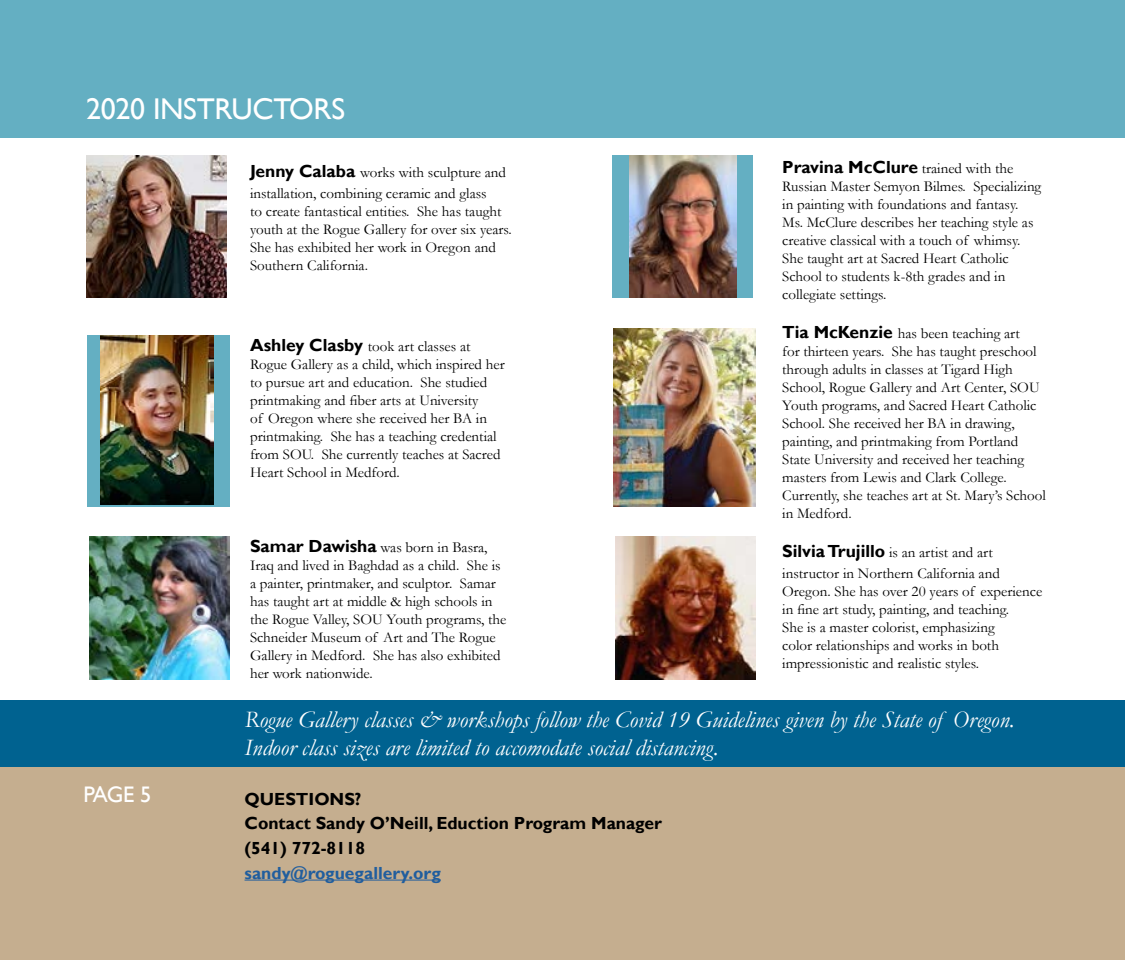
<style>
.page{position:relative;width:1125px;height:960px;background:#fff}
.page>*{position:absolute;margin:0;border:0;box-sizing:border-box;transform-origin:0 0}
.t1{font:30px "Gill Sans";letter-spacing:-.01em;color:#fff}
.t2{font:italic 23.75px/28.5px "Garamond";color:#fff}
.t3{font:22.5px "Gill Sans";color:#fff}
.t4{font:700 17.5px/24.8px "Gill Sans";color:#000}
.t5{font:700 17.5px "Gill Sans";color:#215e9e}
.t6{font:15px/18px "Garamond";color:#000}
.s1{font-family:"Garamond";font-weight:400;font-size:15px}
.s2{font-family:"Gill Sans";font-weight:700;font-size:17.5px}
</style>
<div class="page">
<div style="left:0;top:701px;width:1125px;height:137px;background:#006290"></div>
<div style="left:0;top:0;width:1125px;height:138px;background:#64afc2"></div>
<div style="left:0;top:768px;width:1125px;height:192px;background:#c5ae8f"></div>
<img style="left:86px;top:155px;width:140px;height:143px">
<div style="left:87px;top:335px;width:142px;height:171px;background:#64afc2"></div>
<img style="left:101px;top:335px;width:113px;height:169px">
<img style="left:89px;top:537px;width:140px;height:143px">
<div style="left:612px;top:155px;width:141px;height:143px;background:#64afc2"></div>
<img style="left:629px;top:155px;width:107px;height:143px">
<img style="left:613px;top:328px;width:143px;height:178px">
<img style="left:616px;top:537px;width:140px;height:143px">
<hr style="left:245px;top:880px;width:196px;height:1px;background:#215e9e">
<h1 class="t1" style="left:86px;top:92px;width:261px">2020 INSTRUCTORS</h1>
<h3 class="t3" style="left:84px;top:781px;width:70px">PAGE 5</h3>
<p class="t4" style="left:782px;top:156px;width:233px">Pravina McClure <span class="s1">trained with the</span></p>
<p class="t6" style="left:782px;top:177px;width:261px">Russian Master Semyon Bilmes. Specializing in painting with foundations and fantasy.<br>Ms. McClure describes her teaching style as creative classical with a touch of whimsy.<br>She taught art at Sacred Heart Catholic School to students k-8th grades and in collegiate settings.</p>
<p class="t6" style="left:782px;top:324px;width:265px"><span class="s2">Tia McKenzie</span> has been teaching art<br>for thirteen years. She has taught preschool through adults in classes at Tigard High School, Rogue Gallery and Art Center, SOU Youth programs, and Sacred Heart Catholic School. She received her BA in drawing, painting, and printmaking from Portland State University and received her teaching masters from Lewis and Clark College.<br>Currently, she teaches art at St. Mary’s School in Medford.</p>
<p class="t6" style="left:782px;top:542px;width:219px;line-height:21px"><span class="s2">Silvia Trujillo</span> is an artist and art instructor in Northern California and</p>
<p class="t6" style="left:782px;top:582px;width:262px">Oregon. She has over 20 years of experience in fine art study, painting, and teaching.<br>She is a master colorist, emphasizing<br>color relationships and works in both impressionistic and realistic styles.</p>
<h2 class="t2" style="left:245px;top:704px;width:772px">Rogue Gallery classes &amp; workshops follow the Covid 19 Guidelines given by the State of Oregon.<br>Indoor class sizes are limited to accomodate social distancing.</h2>
<p class="t4" style="left:245px;top:787px;width:419px">QUESTIONS?<br>Contact Sandy O’Neill, Eduction Program Manager (541) 772-8118</p>
<p class="t5" style="left:245px;top:862px;width:198px">sandy@roguegallery.org</p>
<p class="t6" style="left:250px;top:161px;width:258px;line-height:21px"><span class="s2">Jenny Calaba</span> works with sculpture and installation, combining ceramic and glass</p>
<p class="t6" style="left:250px;top:202px;width:263px">to create fantastical entities. She has taught youth at the Rogue Gallery for over six years.<br>She has exhibited her work in Oregon and Southern California.</p>
<p class="t6" style="left:250px;top:337px;width:256px"><span class="s2">Ashley Clasby</span> took art classes at Rogue Gallery as a child, which inspired her to pursue art and education. She studied printmaking and fiber arts at University<br>of Oregon where she received her BA in printmaking. She has a teaching credential from SOU. She currently teaches at Sacred Heart School in Medford.</p>
<p class="t6" style="left:250px;top:538px;width:258px"><span class="s2">Samar Dawisha</span> was born in Basra, Iraq and lived in Baghdad as a child. She is a painter, printmaker, and sculptor. Samar has taught art at middle &amp; high schools in the Rogue Valley, SOU Youth programs, the Schneider Museum of Art and The Rogue Gallery in Medford. She has also exhibited her work nationwide.</p>
</div>
